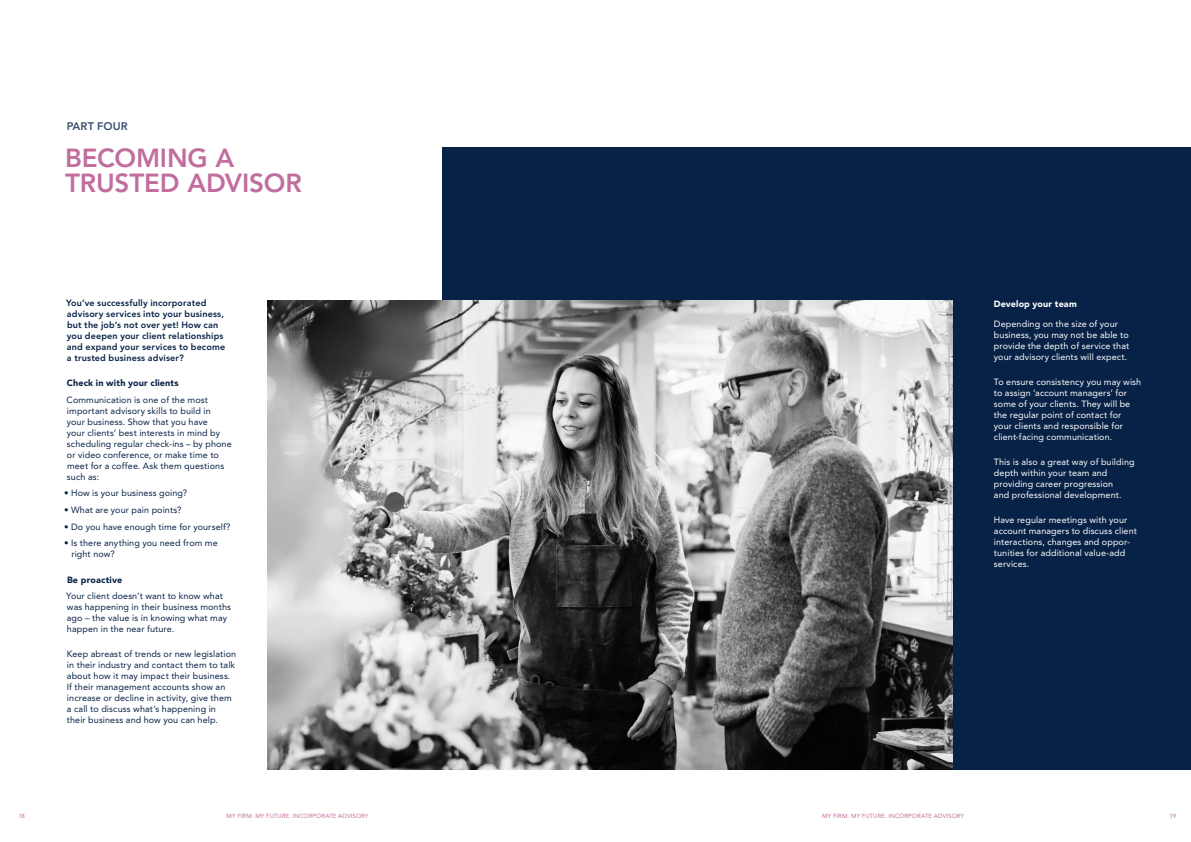
<style>
.page{position:relative;width:1191px;height:842px;background:#fff}
.page>*{position:absolute;margin:0;border:0;box-sizing:border-box;transform-origin:0 0}
.t1{font:800 26px/24.5px "Avenir LT Std";letter-spacing:-.005em;color:#c16e9e}
.t2{font:800 11px "Avenir LT Std";color:#082247}
.t3{font:9px/11px "Avenir LT Std";letter-spacing:.01em;color:#082247}
.t4{font:9px/11px "Avenir LT Std";letter-spacing:.01em;color:#fff}
.t5{font:800 9px/11px "Avenir LT Std";letter-spacing:.015em;color:#082247}
.t6{font:900 9px "Avenir LT Std";letter-spacing:.02em;color:#082247}
.t7{font:900 9px "Avenir LT Std";letter-spacing:.01em;color:#fff}
.t8{font:6px "Avenir LT Std";letter-spacing:.025em;color:#c16e9e}
</style>
<div class="page">
<div style="left:442px;top:147px;width:749px;height:623px;background:#082247"></div>
<img style="left:268px;top:300px;width:684px;height:470px">
<p class="t2" style="left:67px;top:120px;width:63px">PART FOUR</p>
<h1 class="t1" style="left:65px;top:146px;width:238px">BECOMING A<br>TRUSTED ADVISOR</h1>
<p class="t5" style="left:66px;top:297px;width:160px">You’ve successfully incorporated advisory services into your business, but the job’s not over yet! How can you deepen your client relationships and expand your services to become a trusted business adviser?</p>
<p class="t6" style="left:67px;top:377px;width:113px">Check in with your clients</p>
<p class="t3" style="left:67px;top:394px;width:167px">Communication is one of the most important advisory skills to build in<br>your business. Show that you have<br>your clients’ best interests in mind by scheduling regular check-ins – by phone or video conference, or make time to meet for a coffee. Ask them questions such as:</p>
<p class="t3" style="left:64px;top:488px;width:125px">• How is your business going?</p>
<p class="t3" style="left:64px;top:504px;width:119px">• What are your pain points?</p>
<p class="t3" style="left:64px;top:521px;width:168px">• Do you have enough time for yourself?</p>
<p class="t3" style="left:71px;top:538px;width:148px;text-indent:-7px">• Is there anything you need from me right now?</p>
<p class="t6" style="left:67px;top:574px;width:57px">Be proactive</p>
<p class="t3" style="left:66px;top:591px;width:166px">Your client doesn’t want to know what was happening in their business months ago – the value is in knowing what may happen in the near future.</p>
<p class="t3" style="left:67px;top:649px;width:171px">Keep abreast of trends or new legislation in their industry and contact them to talk about how it may impact their business.<br>If their management accounts show an increase or decline in activity, give them a call to discuss what’s happening in their business and how you can help.</p>
<p class="t7" style="left:994px;top:299px;width:84px">Develop your team</p>
<p class="t4" style="left:994px;top:318px;width:137px">Depending on the size of your business, you may not be able to provide the depth of service that your advisory clients will expect.</p>
<p class="t4" style="left:994px;top:376px;width:149px">To ensure consistency you may wish to assign ‘account managers’ for some of your clients. They will be the regular point of contact for your clients and responsible for client-facing communication.</p>
<p class="t4" style="left:994px;top:457px;width:142px">This is also a great way of building depth within your team and providing career progression<br>and professional development.</p>
<p class="t4" style="left:994px;top:515px;width:145px">Have regular meetings with your account managers to discuss client interactions, changes and oppor&shy;tunities for additional value-add services.</p>
<p class="t8" style="left:18px;top:813px;width:8px">18</p>
<p class="t8" style="left:227px;top:813px;width:143px">MY FIRM. MY FUTURE. INCORPORATE ADVISORY</p>
<p class="t8" style="left:822px;top:813px;width:143px">MY FIRM. MY FUTURE. INCORPORATE ADVISORY</p>
<p class="t8" style="left:1169px;top:813px;width:8px">19</p>
</div>
